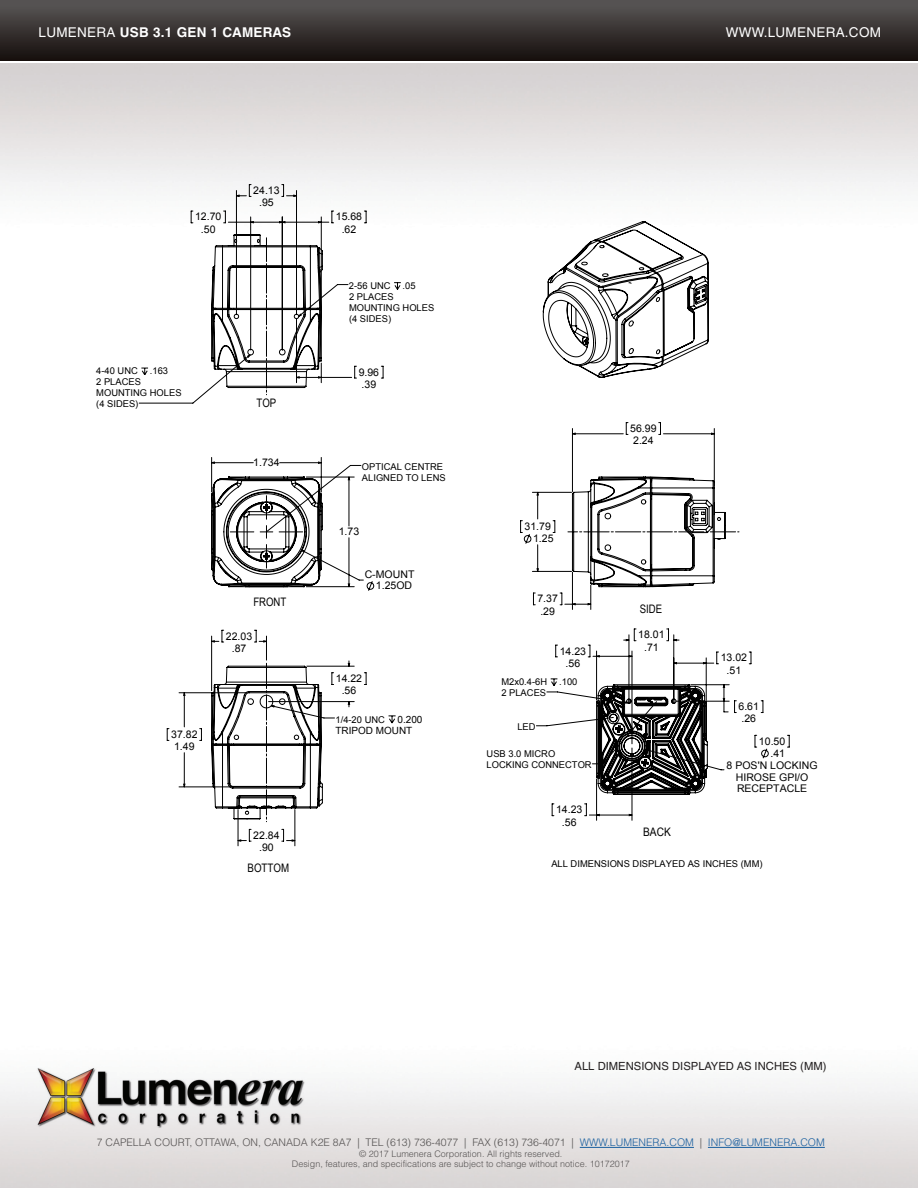
<style>
.page{position:relative;width:918px;height:1188px;background:#fff}
.page>*{position:absolute;margin:0;border:0;box-sizing:border-box;transform-origin:0 0}
.t1{font:700 13.5px "Helvetica LT Std";letter-spacing:.02em;color:#fff}
.t2{font:13.5px "Helvetica LT Std";letter-spacing:.02em;color:#fff}
.t3{font:11.7px "Arial Narrow";color:#000}
.t4{font:11.7px "Arial Narrow";color:#000;scale:1.06 1}
.t5{font:11.25px "Helvetica LT Std";color:#231f20}
.t6{font:10.5px/12.3px "Arial";color:#000;text-align:center}
.t7{font:300 10.5px "Helvetica LT Std";color:#555252}
.t8{font:9.9px/11.6px "Arial Unicode MS";color:#000}
.t9{font:9.3px/10.9px "Arial";color:#000}
.t10{font:300 9px/10.5px "Helvetica LT Std";color:#575454;text-align:center}
.s1{font-weight:400}
.s2{color:#175d9e}
</style>
<div class="page">
<div style="left:0;top:0;width:918px;height:60px;background:linear-gradient(to bottom,#5b5858,#17100e)"></div>
<img style="left:0;top:1067px;width:918px;height:121px">
<hr style="left:580px;top:1147px;width:114px;height:1px;background:#175d9e">
<hr style="left:708px;top:1147px;width:117px;height:1px;background:#175d9e">
<svg style="left:167px;top:184px;width:623px;height:662px"></svg>
<svg style="left:184px;top:195px;width:541px;height:646px"></svg>
<svg style="left:211px;top:476px;width:112px;height:112px"></svg>
<svg style="left:211px;top:234px;width:112px;height:161px"></svg>
<svg style="left:211px;top:662px;width:112px;height:160px"></svg>
<svg style="left:568px;top:477px;width:171px;height:110px"></svg>
<svg style="left:596px;top:684px;width:112px;height:111px"></svg>
<svg style="left:543px;top:221px;width:166px;height:157px"></svg>
<h1 class="t1" style="left:39px;top:24px;width:254px"><span class="s1">LUMENERA</span> USB 3.1 GEN 1 CAMERAS</h1>
<h1 class="t2" style="left:726px;top:24px;width:157px">WWW.LUMENERA.COM</h1>
<p class="t6" style="left:195px;top:211px;width:28px">12.70 .50</p>
<p class="t6" style="left:253px;top:184px;width:28px">24.13 .95</p>
<p class="t9" style="left:96px;top:366px;width:43px">4-40 UNC</p>
<p class="t9" style="left:150px;top:366px;width:20px">.163</p>
<p class="t9" style="left:96px;top:377px;width:87px">2 PLACES<br>MOUNTING HOLES (4 SIDES)</p>
<p class="t3" style="left:257px;top:395px;width:21px">TOP</p>
<p class="t6" style="left:253px;top:456px;width:28px">1.734</p>
<p class="t3" style="left:253px;top:594px;width:35px">FRONT</p>
<p class="t6" style="left:226px;top:630px;width:28px">22.03 .87</p>
<p class="t6" style="left:171px;top:728px;width:28px;text-align:left">37.82<br>1.49</p>
<p class="t6" style="left:253px;top:829px;width:28px">22.84 .90</p>
<p class="t3" style="left:248px;top:859px;width:43px">BOTTOM</p>
<p class="t6" style="left:336px;top:211px;width:28px">15.68 .62</p>
<p class="t9" style="left:349px;top:280px;width:43px">2-56 UNC</p>
<p class="t9" style="left:403px;top:280px;width:15px">.05</p>
<p class="t9" style="left:349px;top:291px;width:87px">2 PLACES<br>MOUNTING HOLES (4 SIDES)</p>
<p class="t6" style="left:359px;top:366px;width:22px;text-align:left">9.96 .39</p>
<p class="t9" style="left:362px;top:461px;width:85px">OPTICAL CENTRE<br>ALIGNED TO LENS</p>
<p class="t6" style="left:339px;top:526px;width:22px">1.73</p>
<p class="t6" style="left:365px;top:568px;width:51px;line-height:11.9px;text-align:right">C-MOUNT<br>1.25OD</p>
<p class="t6" style="left:336px;top:672px;width:28px">14.22 .56</p>
<p class="t8" style="left:336px;top:713px;width:88px;text-indent:62px">0.200<br>TRIPOD MOUNT</p>
<p class="t9" style="left:336px;top:714px;width:51px">1/4-20 UNC</p>
<p class="t6" style="left:525px;top:520px;width:31px;text-align:right">31.79<br>1.25</p>
<p class="t6" style="left:630px;top:422px;width:28px;text-align:left">56.99<br>2.24</p>
<p class="t6" style="left:537px;top:593px;width:22px;text-align:left">7.37 .29</p>
<p class="t3" style="left:640px;top:600px;width:24px">SIDE</p>
<p class="t6" style="left:560px;top:645px;width:28px">14.23 .56</p>
<p class="t6" style="left:638px;top:629px;width:28px">18.01 .71</p>
<p class="t9" style="left:501px;top:676px;width:47px">M2x0.4-6H</p>
<p class="t9" style="left:559px;top:676px;width:20px">.100</p>
<p class="t9" style="left:501px;top:688px;width:46px">2 PLACES</p>
<p class="t9" style="left:517px;top:721px;width:20px">LED</p>
<p class="t9" style="left:487px;top:748px;width:107px">USB 3.0 MICRO<br>LOCKING CONNECTOR</p>
<p class="t6" style="left:721px;top:652px;width:28px">13.02 .51</p>
<p class="t6" style="left:739px;top:700px;width:22px;text-align:left">6.61 .26</p>
<p class="t6" style="left:759px;top:735px;width:28px">10.50</p>
<p class="t6" style="left:770px;top:747px;width:16px">.41</p>
<p class="t6" style="left:727px;top:759px;width:92px">8 POS'N LOCKING</p>
<p class="t6" style="left:736px;top:771px;width:74px">HIROSE GPI/O</p>
<p class="t6" style="left:737px;top:783px;width:72px">RECEPTACLE</p>
<p class="t6" style="left:556px;top:804px;width:28px">14.23 .56</p>
<p class="t4" style="left:643px;top:823px;width:28px">BACK</p>
<p class="t9" style="left:551px;top:859px;width:213px">ALL DIMENSIONS DISPLAYED AS INCHES (MM)</p>
<p class="t5" style="left:575px;top:1059px;width:253px">ALL DIMENSIONS DISPLAYED AS INCHES (MM)</p>
<p class="t7" style="left:97px;top:1136px;width:730px">7 CAPELLA COURT, OTTAWA, ON, CANADA K2E 8A7 | TEL (613) 736-4077 | FAX (613) 736-4071 | <span class="s2">WWW.LUMENERA.COM</span> | <span class="s2">INFO@LUMENERA.COM</span></p>
<p class="t10" style="left:292px;top:1148px;width:339px">© 2017 Lumenera Corporation. All rights reserved.<br>Design, features, and specifications are subject to change without notice. 10172017</p>
</div>
